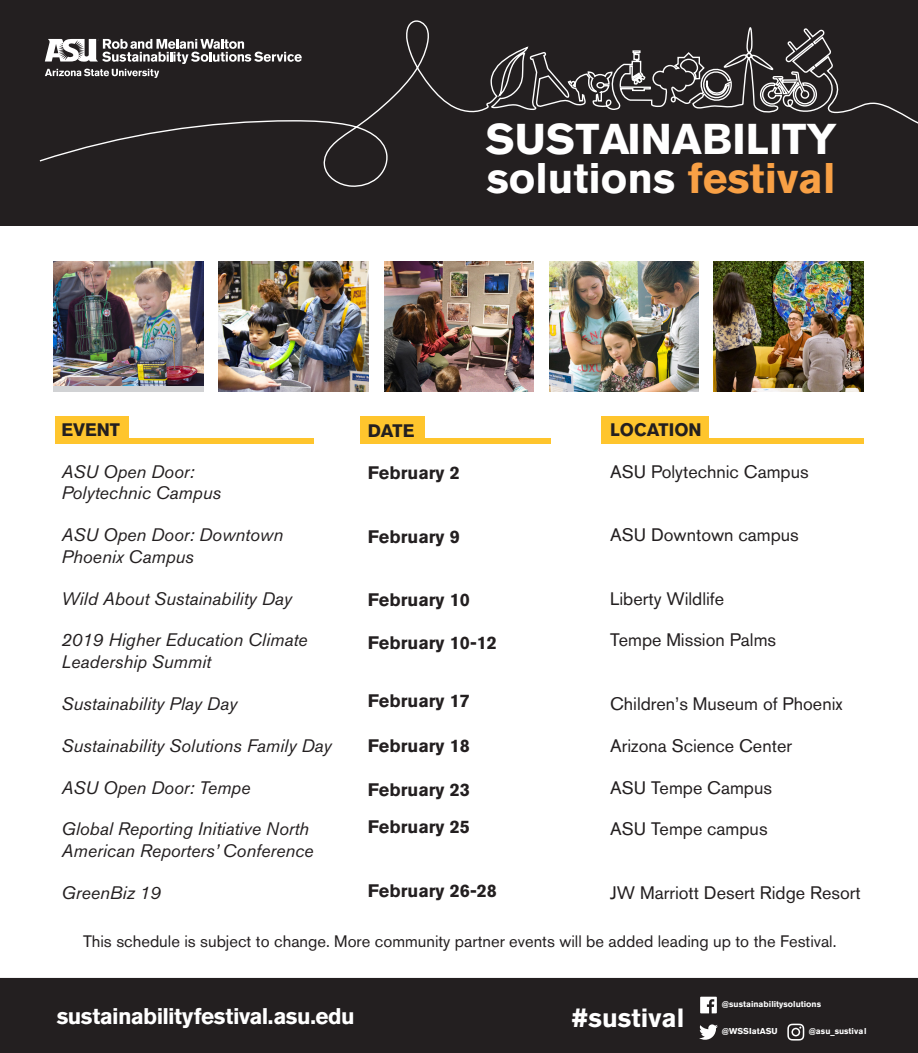
<style>
.page{position:relative;width:918px;height:1053px;background:#fff}
.page>*{position:absolute;margin:0;border:0;box-sizing:border-box;transform-origin:0 0}
.t1{font:700 42.75px "Akzidenz Grotesk BQ";color:#fff}
.t2{font:700 42.45px "Akzidenz Grotesk BQ";color:#fff}
.t3{font:700 26.1px "Akzidenz Grotesk BQ";color:#fff}
.t4{font:700 22.5px "Akzidenz Grotesk BQ";letter-spacing:-.025em;color:#fff}
.t5{font:italic 18px/21.6px "Akzidenz Grotesk BQ";color:#231f20}
.t6{font:18px "Akzidenz Grotesk BQ";color:#231f20}
.t7{font:700 18px "Akzidenz Grotesk BQ";color:#231f20}
.t8{font:16.5px "Akzidenz Grotesk BQ";color:#231f20}
.t9{font:700 8.4px "Akzidenz Grotesk BQ";color:#fff}
.s1{color:#f8a045}
</style>
<div class="page">
<div style="left:360px;top:416px;width:64px;height:28px;background:#ffc52d"></div>
<div style="left:601px;top:416px;width:108px;height:25px;background:#ffc52d"></div>
<div style="left:54px;top:262px;width:150px;height:129px;background:linear-gradient(to right,#d1d2d4,#d1d2d4)"></div>
<img style="left:54px;top:262px;width:150px;height:123px">
<img style="left:714px;top:262px;width:150px;height:129px">
<img style="left:219px;top:262px;width:150px;height:129px">
<img style="left:384px;top:262px;width:150px;height:129px">
<img style="left:549px;top:262px;width:150px;height:129px">
<div style="left:56px;top:416px;width:73px;height:28px;background:#ffc52d"></div>
<div style="left:60px;top:439px;width:253px;height:5px;background:#ffc52d"></div>
<div style="left:362px;top:439px;width:189px;height:5px;background:#ffc52d"></div>
<div style="left:601px;top:439px;width:263px;height:5px;background:#ffc52d"></div>
<div style="left:0;top:0;width:918px;height:225px;background:#231f20"></div>
<svg style="left:39px;top:20px;width:879px;height:167px"></svg>
<svg style="left:45px;top:39px;width:257px;height:39px"></svg>
<div style="left:0;top:978px;width:918px;height:75px;background:#231f20"></div>
<svg style="left:787px;top:1024px;width:17px;height:17px"></svg>
<svg style="left:700px;top:997px;width:17px;height:16px"></svg>
<svg style="left:699px;top:1024px;width:19px;height:16px"></svg>
<h1 class="t1" style="left:485px;top:114px;width:353px">SUSTAINABILITY</h1>
<h2 class="t2" style="left:487px;top:153px;width:350px">solutions <span class="s1">festival</span></h2>
<p class="t7" style="left:62px;top:419px;width:60px">EVENT</p>
<p class="t5" style="left:62px;top:461px;width:161px">ASU Open Door:<br>Polytechnic Campus</p>
<p class="t5" style="left:62px;top:524px;width:223px">ASU Open Door: Downtown<br>Phoenix Campus</p>
<p class="t5" style="left:62px;top:587px;width:232px">Wild About Sustainability Day</p>
<p class="t5" style="left:62px;top:629px;width:248px">2019 Higher Education Climate<br>Leadership Summit</p>
<p class="t5" style="left:62px;top:693px;width:177px">Sustainability Play Day</p>
<p class="t5" style="left:62px;top:735px;width:272px">Sustainability Solutions Family Day</p>
<p class="t5" style="left:62px;top:776px;width:190px">ASU Open Door: Tempe</p>
<p class="t5" style="left:62px;top:818px;width:254px">Global Reporting Initiative North<br>American Reporters’ Conference</p>
<p class="t5" style="left:62px;top:882px;width:101px">GreenBiz 19</p>
<p class="t7" style="left:368px;top:421px;width:48px">DATE</p>
<p class="t7" style="left:368px;top:463px;width:94px">February 2</p>
<p class="t7" style="left:368px;top:526px;width:94px">February 9</p>
<p class="t7" style="left:368px;top:589px;width:104px">February 10</p>
<p class="t7" style="left:368px;top:632px;width:131px">February 10-12</p>
<p class="t7" style="left:368px;top:690px;width:104px">February 17</p>
<p class="t7" style="left:368px;top:736px;width:104px">February 18</p>
<p class="t7" style="left:368px;top:779px;width:104px">February 23</p>
<p class="t7" style="left:368px;top:817px;width:104px">February 25</p>
<p class="t7" style="left:368px;top:880px;width:131px">February 26-28</p>
<p class="t7" style="left:610px;top:419px;width:93px">LOCATION</p>
<p class="t6" style="left:610px;top:461px;width:200px">ASU Polytechnic Campus</p>
<p class="t6" style="left:610px;top:524px;width:190px">ASU Downtown campus</p>
<p class="t6" style="left:610px;top:588px;width:115px">Liberty Wildlife</p>
<p class="t6" style="left:610px;top:629px;width:168px">Tempe Mission Palms</p>
<p class="t6" style="left:610px;top:693px;width:234px">Children’s Museum of Phoenix</p>
<p class="t6" style="left:610px;top:735px;width:183px">Arizona Science Center</p>
<p class="t6" style="left:610px;top:777px;width:163px">ASU Tempe Campus</p>
<p class="t6" style="left:610px;top:818px;width:159px">ASU Tempe campus</p>
<p class="t6" style="left:610px;top:882px;width:252px">JW Marriott Desert Ridge Resort</p>
<p class="t8" style="left:83px;top:931px;width:755px">This schedule is subject to change. More community partner events will be added leading up to the Festival.</p>
<p class="t4" style="left:57px;top:1003px;width:300px">sustainabilityfestival.asu.edu</p>
<h3 class="t3" style="left:571px;top:1002px;width:115px">#sustival</h3>
<p class="t9" style="left:722px;top:1000px;width:101px">@sustainabilitysolutions</p>
<p class="t9" style="left:722px;top:1027px;width:57px">@WSSIatASU</p>
<p class="t9" style="left:809px;top:1027px;width:59px">@asu_sustival</p>
</div>
